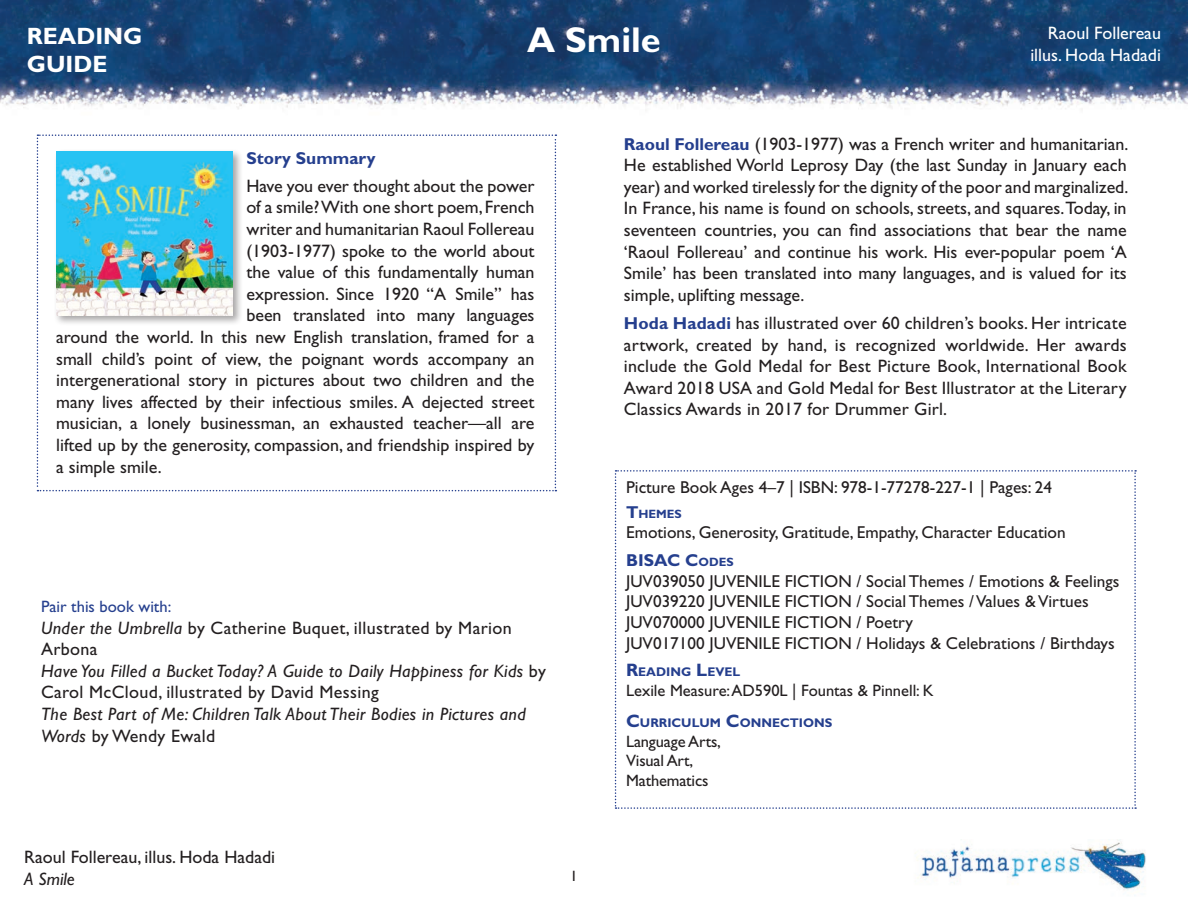
<style>
.page{position:relative;width:1188px;height:918px;background:#fff}
.page>*{position:absolute;margin:0;border:0;box-sizing:border-box;transform-origin:0 0}
.t1{font:700 36px "Gill Sans Std";color:#fff}
.t2{font:700 23.7px/28.5px "Gill Sans Std";color:#fff}
.t3{font:18px/21.6px "Gill Sans Std";color:#231f20;text-align:justify}
.t4{font:italic 18px/21.6px "Gill Sans Std";letter-spacing:.02em;color:#231f20}
.t5{font:18px/21.6px "Gill Sans Std";letter-spacing:.02em;color:#231f20}
.t6{font:18px/21.6px "Gill Sans Std";color:#fff;text-align:right}
.Paragraph_Style_1{font:17.25px "Gill Sans Std";color:#231f20}
.Heading{font:700 17.25px "Gill Sans Std";color:#253f8e}
.t7{font:16.5px "Gill Sans Std";color:#231f20}
.t8{font:16.5px "Gill Sans Std";color:#253f8e}
.t9{font:15px "Gill Sans Std";color:#231f20}
.Heading-2{font:700 12.6px "Gill Sans Std";color:#253f8e}
.t10{font:700 12.15px "Gill Sans Std";color:#253f8e}
.s1{font-style:italic}
.s2{font-style:normal}
.s3{font-weight:700;font-size:17.25px;color:#253f8e}
.s4{font-size:17.25px}
.s5{font-style:inherit}
.s6{font-size:12.15px}
.s7{font-size:18px}
</style>
<div class="page">
<img style="left:0;top:0;width:1188px;height:109px">
<img style="left:915px;top:840px;width:231px;height:50px">
<svg style="left:615px;top:470px;width:521px;height:339px"></svg>
<svg style="left:37px;top:134px;width:519px;height:357px"></svg>
<h2 class="t2" style="left:27px;top:22px;width:117px">READING<br>GUIDE</h2>
<h1 class="t1" style="left:527px;top:18px;width:135px">A Smile</h1>
<p class="t6" style="left:1030px;top:23px;width:132px">Raoul Follereau illus. Hoda Hadadi</p>
<p class="Heading" style="left:246px;top:148px;width:131px">Story Summary</p>
<p class="t3" style="left:246px;top:175px;width:290px">Have you ever thought about the power</p>
<p class="t3" style="left:246px;top:197px;width:290px">of a smile? With one short poem, French</p>
<p class="t3" style="left:246px;top:218px;width:290px">writer and humanitarian Raoul Follereau</p>
<p class="t3" style="left:246px;top:240px;width:290px">(1903-1977) spoke to the world about</p>
<p class="t3" style="left:246px;top:262px;width:290px">the value of this fundamentally human</p>
<p class="t3" style="left:246px;top:283px;width:290px">expression. Since 1920 “A Smile” has</p>
<p class="t3" style="left:246px;top:305px;width:290px">been translated into many languages</p>
<p class="t3" style="left:56px;top:326px;width:480px">around the world. In this new English translation, framed for a</p>
<p class="t3" style="left:56px;top:348px;width:480px">small child’s point of view, the poignant words accompany an</p>
<p class="t3" style="left:56px;top:370px;width:480px">intergenerational story in pictures about two children and the</p>
<p class="t3" style="left:56px;top:391px;width:480px">many lives affected by their infectious smiles. A dejected street</p>
<p class="t3" style="left:56px;top:413px;width:480px">musician, a lonely businessman, an exhausted teacher—all are</p>
<p class="t3" style="left:56px;top:434px;width:480px">lifted up by the generosity, compassion, and friendship inspired by</p>
<p class="t3" style="left:56px;top:456px;width:107px">a simple smile.</p>
<p class="t8" style="left:41px;top:597px;width:132px">Pair this book with:</p>
<p class="t5" style="left:41px;top:617px;width:472px"><span class="s1">Under the Umbrella</span> by Catherine Buquet, illustrated by Marion<br>Arbona</p>
<p class="t4" style="left:41px;top:660px;width:506px">Have You Filled a Bucket Today? A Guide to Daily Happiness for Kids <span class="s2">by<br>Carol McCloud, illustrated by David Messing</span></p>
<p class="t4" style="left:41px;top:703px;width:486px">The Best Part of Me: Children Talk About Their Bodies in Pictures and<br>Words <span class="s2">by Wendy Ewald</span></p>
<p class="t3" style="left:24px;top:847px;width:252px">Raoul Follereau, illus. Hoda Hadadi</p>
<p class="t4" style="left:24px;top:868px;width:52px">A Smile</p>
<p class="t9" style="left:570px;top:868px;width:9px">1</p>
<p class="t3" style="left:624px;top:133px;width:506px"><span class="s3">Raoul Follereau</span> (1903-1977) was a French writer and humanitarian.<br>He established World Leprosy Day (the last Sunday in January each year) and worked tirelessly for the dignity of the poor and marginalized.<br>In France, his name is found on schools, streets, and squares. Today, in seventeen countries, you can find associations that bear the name ‘Raoul Follereau’ and continue his work. His ever-popular poem ‘A Smile’ has been translated into many languages, and is valued for its simple, uplifting message.</p>
<p class="t3" style="left:624px;top:312px;width:504px"><span class="s3">Hoda Hadadi</span> has illustrated over 60 children’s books. Her intricate artwork, created by hand, is recognized worldwide. Her awards include the Gold Medal for Best Picture Book, International Book Award 2018 USA and Gold Medal for Best Illustrator at the Literary Classics Awards in 2017 for Drummer Girl.</p>
<p class="Paragraph_Style_1" style="left:626px;top:477px;width:427px">Picture Book Ages 4–7 | ISBN: 978-1-77278-227-1 | Pages: 24</p>
<p class="t10" style="left:626px;top:506px;width:57px"><span class="s4">T</span>HEMES</p>
<p class="Paragraph_Style_1" style="left:626px;top:523px;width:441px">Emotions, Generosity, Gratitude, Empathy, Character Education</p>
<p class="Heading" style="left:626px;top:550px;width:109px"><span class="s5">B</span>ISAC <span class="s5">C</span><span class="s6">ODES</span></p>
<p class="Paragraph_Style_1" style="left:626px;top:571px;width:495px">JUV039050 JUVENILE FICTION / Social Themes / Emotions &amp; Feelings</p>
<p class="Paragraph_Style_1" style="left:626px;top:592px;width:464px">JUV039220 JUVENILE FICTION / Social Themes / Values &amp; Virtues</p>
<p class="Paragraph_Style_1" style="left:626px;top:612px;width:288px">JUV070000 JUVENILE FICTION / Poetry</p>
<p class="Paragraph_Style_1" style="left:626px;top:633px;width:490px">JUV017100 JUVENILE FICTION / Holidays &amp; Celebrations / Birthdays</p>
<p class="Heading-2" style="left:626px;top:665px;width:114px"><span class="s7">R</span>EADING <span class="s7">L</span>EVEL</p>
<p class="t7" style="left:626px;top:681px;width:309px">Lexile Measure: AD590L | Fountas &amp; Pinnell: K</p>
<p class="Heading-2" style="left:626px;top:715px;width:208px"><span class="s7">C</span>URRICULUM <span class="s7">C</span>ONNECTIONS</p>
<p class="t7" style="left:626px;top:731px;width:96px">Language Arts,</p>
<p class="t7" style="left:626px;top:751px;width:69px">Visual Art,</p>
<p class="t7" style="left:626px;top:771px;width:84px">Mathematics</p>
</div>
